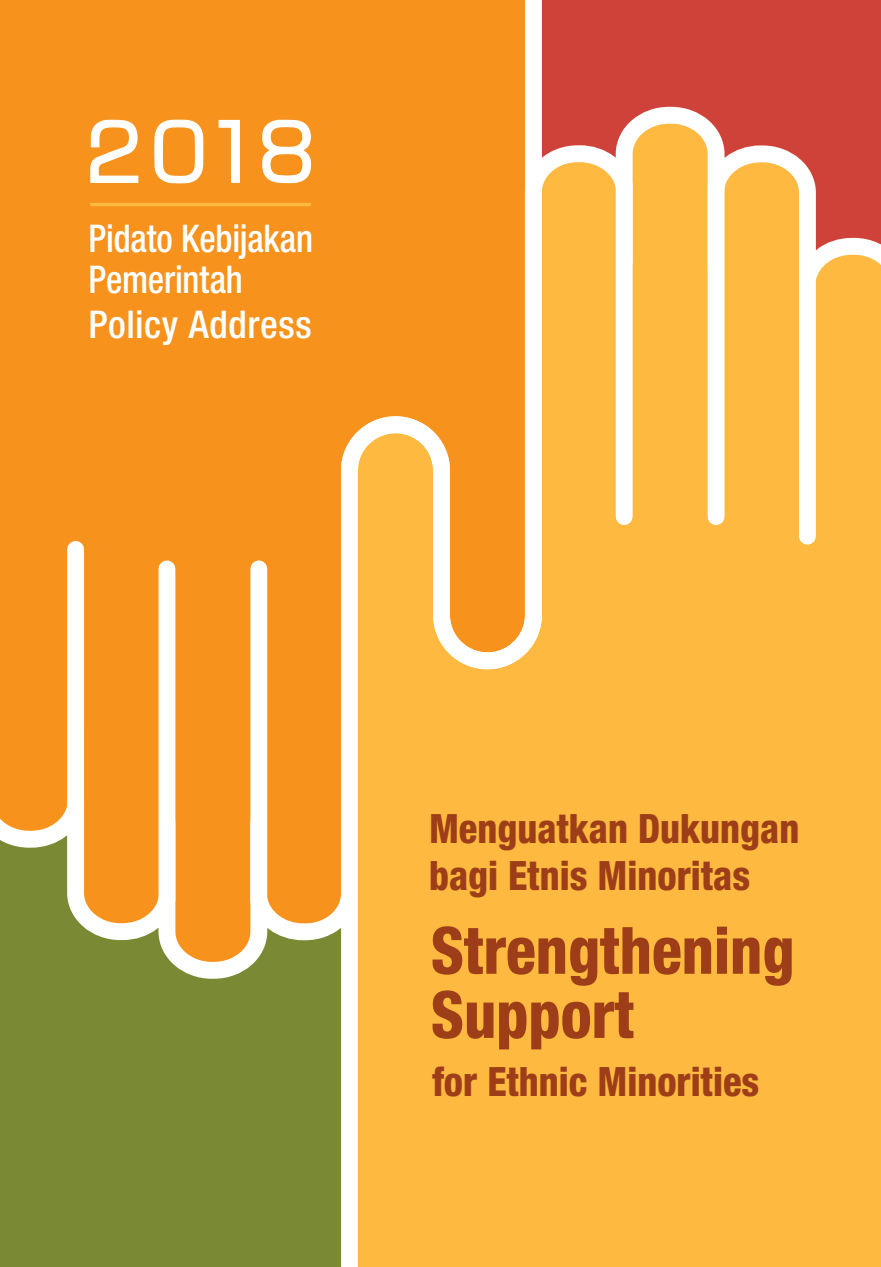
<style>
.page{position:relative;width:881px;height:1267px;background:#fff}
.page>*{position:absolute;margin:0;border:0;box-sizing:border-box;transform-origin:0 0}
.t1{font:500 85.5px "MJ Ngai HK";color:#fff}
.t2{font:800 condensed 65.25px/64.1px "Helvetica Neue LT Std";color:#9e3e18;scale:.95 1}
.t3{font:800 condensed 40.5px/47.2px "Helvetica Neue LT Std";color:#9e3e18;scale:.95 1}
.t4{font:500 condensed 38.25px/40.5px "Helvetica Neue LT Std";color:#fff;scale:.92 1}
.t5{font:500 condensed 38.25px "Helvetica Neue LT Std";color:#fff}
</style>
<div class="page">
<div style="left:0;top:610px;width:880px;height:657px;background:#798934"></div>
<div style="left:0;top:0;width:880px;height:613px;background:#cf423a"></div>
<div style="left:341px;top:106px;width:539px;height:1161px;background:#fdb940"></div>
<svg style="left:0;top:0;width:550px;height:987px;background:#f3a137"></svg>
<svg style="left:90px;top:119px;width:49px;height:64px;background:#f7a03a"></svg>
<svg style="left:154px;top:119px;width:50px;height:65px;background:#f79f37"></svg>
<svg style="left:218px;top:119px;width:22px;height:64px"></svg>
<svg style="left:262px;top:119px;width:50px;height:65px;background:#f7a13b"></svg>
<p class="t1" style="left:88px;top:108px;width:227px">2018</p>
<p class="t4" style="left:89px;top:218px;width:245px">Pidato Kebijakan<br>Pemerintah</p>
<p class="t5" style="left:88px;top:302px;width:225px">Policy Address</p>
<p class="t3" style="left:429px;top:804px;width:391px">Menguatkan Dukungan bagi Etnis Minoritas</p>
<p class="t2" style="left:430px;top:917px;width:384px">Strengthening<br>Support</p>
<p class="t3" style="left:432px;top:1057px;width:345px">for Ethnic Minorities</p>
</div>
